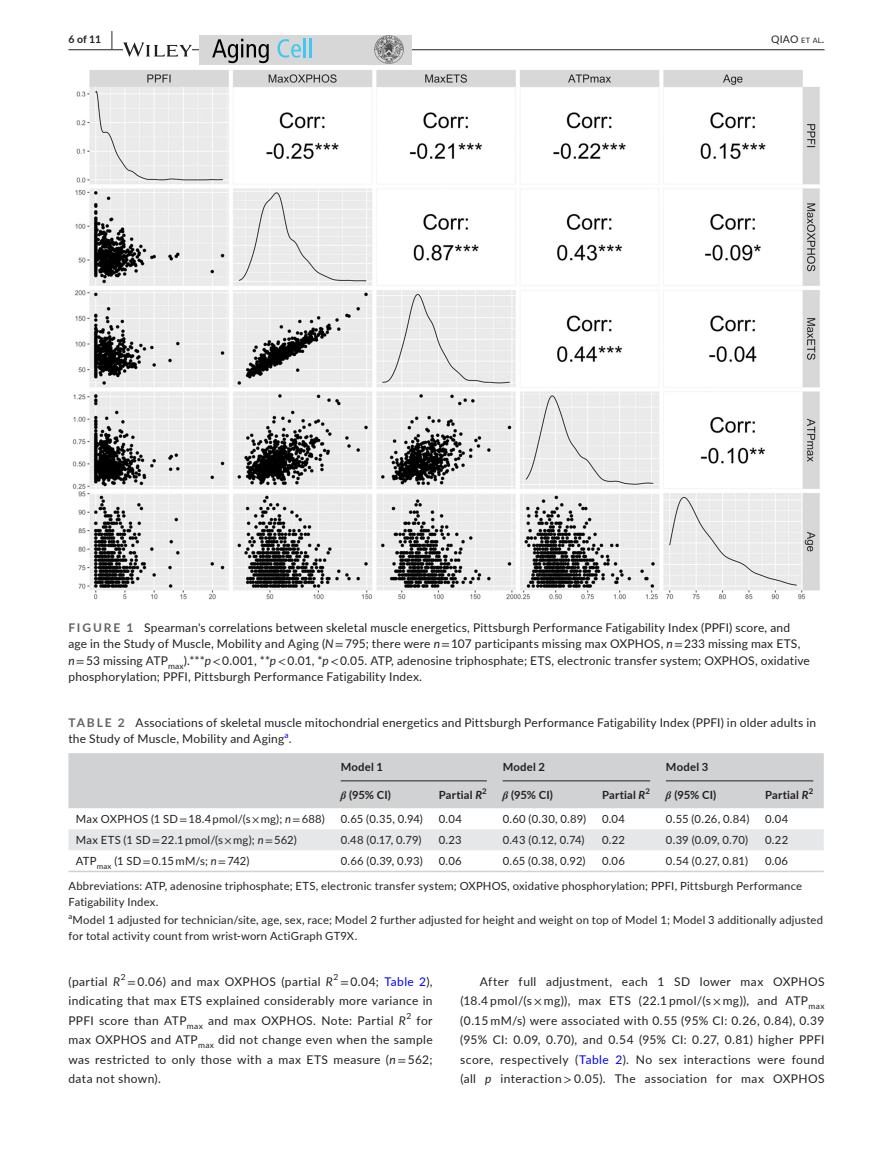
<style>
.page{position:relative;width:893px;height:1174px;background:#fff}
.page>*{position:absolute;margin:0;border:0;box-sizing:border-box;transform-origin:0 0}
.t1{font:12px/19.5px "Lato";letter-spacing:.015em;color:#231f20;text-align:justify}
.t2{font:11.25px/15.8px "Lato";letter-spacing:.015em;color:#231f20}
.t3{font:700 11.25px "Lato";letter-spacing:.02em;color:#231f20}
.t4{font:10.5px "Lato";color:#231f20}
.t5{font:700 10.5px "Lato";color:#231f20}
.t6{font:700 7.8px "Lato";color:#231f20}
.t7{font:7.8px "Lato";color:#231f20}
.s1{font-size:19.5px}
.s2{font-size:7.35px}
.s3{font-weight:700;color:#636366}
.s4{font-style:italic}
.s5{font-family:"STIX"}
.s6{font-family:"STIX";font-style:italic}
.s7{color:#00f}
</style>
<div class="page">
<hr style="left:68px;top:49px;width:756px;height:1px;background:#231f20">
<svg style="left:123px;top:42px;width:69px;height:15px"></svg>
<div style="left:200px;top:35px;width:212px;height:29px;background:#d7d7d7"></div>
<svg style="left:212px;top:39px;width:57px;height:24px"></svg>
<svg style="left:278px;top:38px;width:33px;height:20px"></svg>
<img style="left:375px;top:35px;width:28px;height:29px">
<img style="left:73px;top:70px;width:747px;height:530px">
<div style="left:68px;top:753px;width:756px;height:55px;background:#d1d2d4"></div>
<div style="left:68px;top:829px;width:756px;height:21px;background:#e6e7e9"></div>
<hr style="left:68px;top:870px;width:265px;height:2px;background:#d1d2d4">
<hr style="left:333px;top:870px;width:98px;height:2px;background:#d1d2d4">
<hr style="left:431px;top:870px;width:64px;height:2px;background:#d1d2d4">
<hr style="left:495px;top:870px;width:99px;height:2px;background:#d1d2d4">
<hr style="left:594px;top:870px;width:64px;height:2px;background:#d1d2d4">
<hr style="left:658px;top:870px;width:100px;height:2px;background:#d1d2d4">
<hr style="left:758px;top:870px;width:66px;height:2px;background:#d1d2d4">
<hr style="left:341px;top:780px;width:146px;height:1px;background:#231f20">
<hr style="left:503px;top:780px;width:147px;height:1px;background:#231f20">
<hr style="left:666px;top:780px;width:147px;height:1px;background:#231f20">
<p class="t5" style="left:68px;top:31px;width:46px">6 of 11 <span class="s1">|</span></p>
<p class="t4" style="left:771px;top:31px;width:55px">QIAO <span class="s2">et al</span>.</p>
<p class="t1" style="left:68px;top:619px;width:743px;line-height:16.5px;text-align:left"><span class="s3">FIGURE 1</span> Spearman's correlations between skeletal muscle energetics, Pittsburgh Performance Fatigability Index (PPFI) score, and age in the Study of Muscle, Mobility and Aging (<span class="s4">N</span><span class="s5">=</span> 795; there were <span class="s4">n</span><span class="s5">=</span> 107 participants missing max OXPHOS, <span class="s4">n</span><span class="s5">=</span> 233 missing max ETS, <span class="s4">n</span><span class="s5">=</span> 53 missing ATP<sub>max</sub>).***<span class="s4">p</span><span class="s5">&lt;</span> 0.001, **<span class="s4">p</span><span class="s5">&lt;</span> 0.01, *<span class="s4">p</span><span class="s5">&lt;</span> 0.05. ATP, adenosine triphosphate; ETS, electronic transfer system; OXPHOS, oxidative phosphorylation; PPFI, Pittsburgh Performance Fatigability Index.</p>
<p class="t1" style="left:68px;top:714px;width:749px;line-height:16.5px"><span class="s3">TABLE 2</span> Associations of skeletal muscle mitochondrial energetics and Pittsburgh Performance Fatigability Index (PPFI) in older adults in the Study of Muscle, Mobility and Aging<sup>a</sup>.</p>
<p class="t3" style="left:341px;top:759px;width:44px">Model 1</p>
<p class="t3" style="left:503px;top:759px;width:44px">Model 2</p>
<p class="t3" style="left:666px;top:759px;width:44px">Model 3</p>
<p class="t3" style="left:341px;top:786px;width:52px"><span class="s6">β</span> (95% CI)</p>
<p class="t3" style="left:439px;top:786px;width:45px">Partial <span class="s4">R</span></p>
<p class="t6" style="left:482px;top:785px;width:6px">2</p>
<p class="t3" style="left:503px;top:786px;width:52px"><span class="s6">β</span> (95% CI)</p>
<p class="t3" style="left:602px;top:786px;width:45px">Partial <span class="s4">R</span></p>
<p class="t6" style="left:646px;top:785px;width:6px">2</p>
<p class="t3" style="left:666px;top:786px;width:52px"><span class="s6">β</span> (95% CI)</p>
<p class="t3" style="left:765px;top:786px;width:45px">Partial <span class="s4">R</span></p>
<p class="t6" style="left:809px;top:785px;width:6px">2</p>
<p class="t2" style="left:76px;top:811px;width:250px">Max OXPHOS (1 SD <span class="s5">=</span> 18.4 pmol/(s <span class="s5">×</span> mg); <span class="s4">n</span><span class="s5">=</span> 688)</p>
<p class="t2" style="left:341px;top:811px;width:84px">0.65 (0.35, 0.94)</p>
<p class="t2" style="left:439px;top:811px;width:25px">0.04</p>
<p class="t2" style="left:503px;top:811px;width:85px">0.60 (0.30, 0.89)</p>
<p class="t2" style="left:602px;top:811px;width:25px">0.04</p>
<p class="t2" style="left:666px;top:811px;width:85px">0.55 (0.26, 0.84)</p>
<p class="t2" style="left:765px;top:811px;width:25px">0.04</p>
<p class="t2" style="left:76px;top:832px;width:222px">Max ETS (1 SD <span class="s5">=</span> 22.1 pmol/(s <span class="s5">×</span> mg); <span class="s4">n</span><span class="s5">=</span> 562)</p>
<p class="t2" style="left:341px;top:832px;width:82px">0.48 (0.17, 0.79)</p>
<p class="t2" style="left:439px;top:832px;width:24px">0.23</p>
<p class="t2" style="left:503px;top:832px;width:83px">0.43 (0.12, 0.74)</p>
<p class="t2" style="left:602px;top:832px;width:25px">0.22</p>
<p class="t2" style="left:666px;top:832px;width:84px">0.39 (0.09, 0.70)</p>
<p class="t2" style="left:765px;top:832px;width:25px">0.22</p>
<p class="t2" style="left:76px;top:853px;width:175px">ATP<sub>max</sub> (1 SD <span class="s5">=</span> 0.15 mM/s; <span class="s4">n</span><span class="s5">=</span> 742)</p>
<p class="t2" style="left:341px;top:853px;width:83px">0.66 (0.39, 0.93)</p>
<p class="t2" style="left:439px;top:853px;width:24px">0.06</p>
<p class="t2" style="left:503px;top:853px;width:84px">0.65 (0.38, 0.92)</p>
<p class="t2" style="left:602px;top:853px;width:24px">0.06</p>
<p class="t2" style="left:666px;top:853px;width:84px">0.54 (0.27, 0.81)</p>
<p class="t2" style="left:765px;top:853px;width:24px">0.06</p>
<p class="t2" style="left:68px;top:877px;width:735px">Abbreviations: ATP, adenosine triphosphate; ETS, electronic transfer system; OXPHOS, oxidative phosphorylation; PPFI, Pittsburgh Performance<br>Fatigability Index.</p>
<p class="t7" style="left:68px;top:910px;width:5px">a</p>
<p class="t2" style="left:68px;top:911px;width:756px;text-indent:4px">Model 1 adjusted for technician/site, age, sex, race; Model 2 further adjusted for height and weight on top of Model 1; Model 3 additionally adjusted for total activity count from wrist-worn ActiGraph GT9X.</p>
<p class="t1" style="left:68px;top:971px;width:366px">(partial <span class="s4">R</span><sup>2</sup> <span class="s5">=</span> 0.06) and max OXPHOS (partial <span class="s4">R</span><sup>2</sup> <span class="s5">=</span> 0.04; <span class="s7">Table 2</span>), indicating that max ETS explained considerably more variance in PPFI score than ATP<sub>max</sub> and max OXPHOS. Note: Partial <span class="s4">R</span><sup>2</sup> for max OXPHOS and ATP<sub>max</sub> did not change even when the sample was restricted to only those with a max ETS measure (<span class="s4">n</span><span class="s5">=</span> 562; data not shown).</p>
<p class="t1" style="left:460px;top:971px;width:366px;text-indent:19px">After full adjustment, each 1 SD lower max OXPHOS (18.4 pmol/(s <span class="s5">×</span> mg)), max ETS (22.1 pmol/(s <span class="s5">×</span> mg)), and ATP<sub>max </sub>(0.15 mM/s) were associated with 0.55 (95% CI: 0.26, 0.84), 0.39 (95% CI: 0.09, 0.70), and 0.54 (95% CI: 0.27, 0.81) higher PPFI score, respectively (<span class="s7">Table 2</span>). No sex interactions were found (all <span class="s4">p</span> interaction <span class="s5">&gt;</span> 0.05). The association for max OXPHOS</p>
</div>
